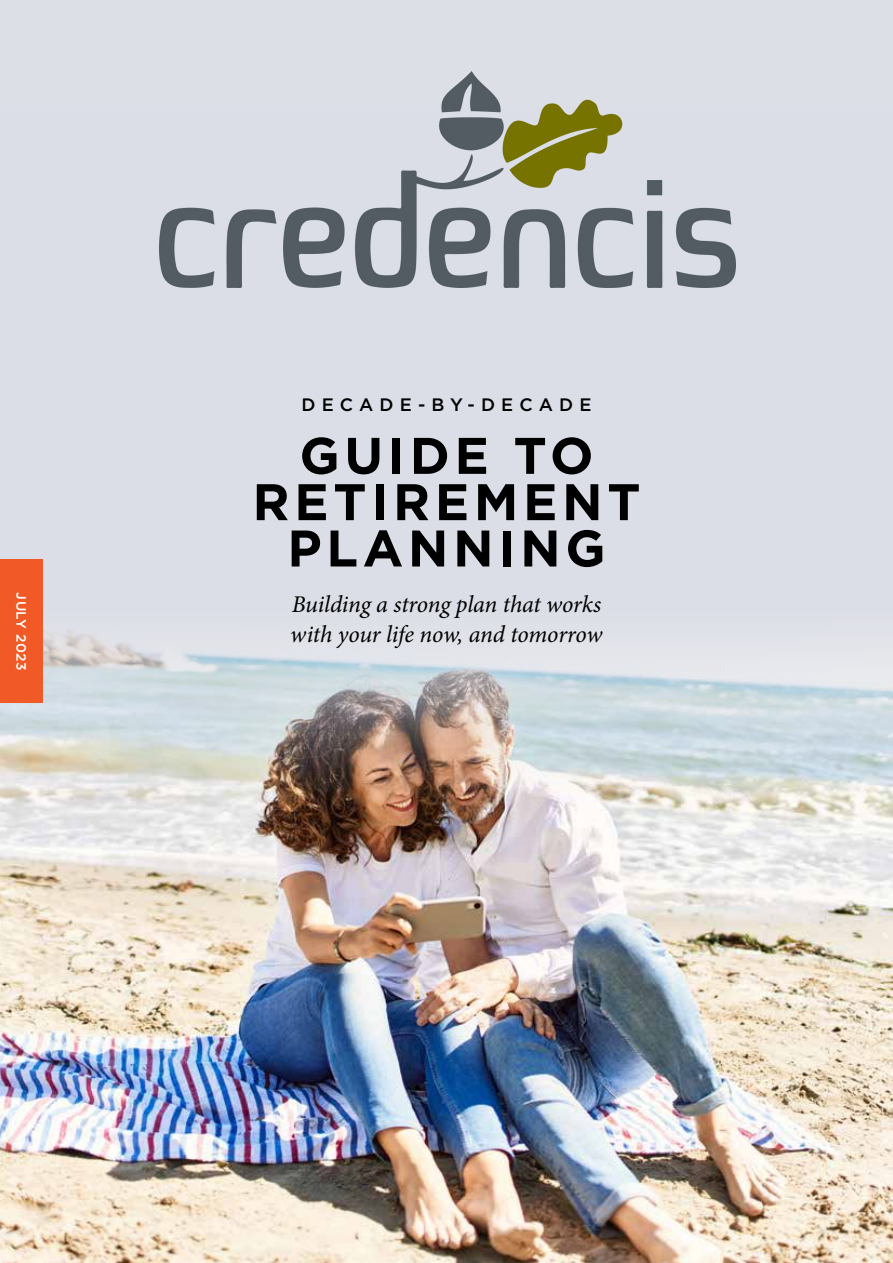
<style>
.page{position:relative;width:893px;height:1263px;background:#fff}
.page>*{position:absolute;margin:0;border:0;box-sizing:border-box;transform-origin:0 0}
.t1{font:700 51.3px/46.3px "Gotham HTF";letter-spacing:.09em;color:#000;text-align:center}
.t2{font:italic 24px/30px "Minion Pro";letter-spacing:-.01em;color:#000}
.t3{font:500 18px "Gotham HTF";letter-spacing:.34em;color:#000}
.t4{font:500 13.5px "Gotham HTF";letter-spacing:.04em;color:#fff}
</style>
<div class="page">
<div style="left:0;top:1px;width:893px;height:919px;background:#dddfe7"></div>
<img style="left:0;top:631px;width:893px;height:632px">
<div style="left:0;top:560px;width:43px;height:143px;background:#f15a26"></div>
<img style="left:159px;top:72px;width:576px;height:215px">
<p class="t4" style="left:29px;top:592px;width:80px;rotate:90deg">JULY 2023</p>
<p class="t3" style="left:301px;top:394px;width:291px">DECADE-BY-DECADE</p>
<h1 class="t1" style="left:252px;top:431px;width:390px">GUIDE TO<br>RETIREMENT<br>PLANNING</h1>
<p class="t2" style="left:290px;top:590px;width:314px">Building a strong plan that works with your life now, and tomorrow</p>
</div>
